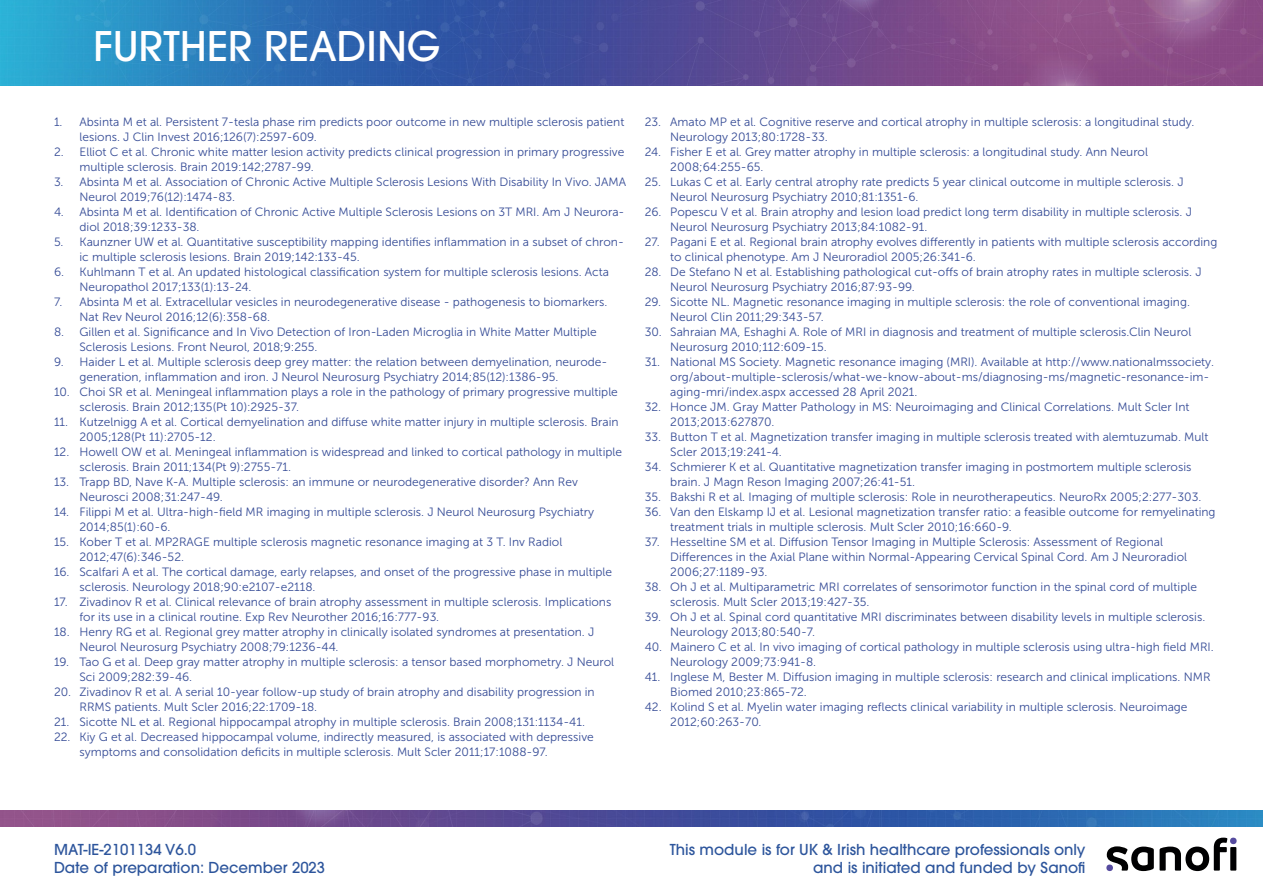
<style>
.page{position:relative;width:1263px;height:893px;background:#fff}
.page>*{position:absolute;margin:0;border:0;box-sizing:border-box;transform-origin:0 0}
.t1{font:500 40.5px "ITC Avant Garde Pro";color:#fff}
.t2{font:500 15px/18px "ITC Avant Garde Pro";color:#2d559c}
.t3{font:12px/15px "Museo Sans 300";color:#354b96}
</style>
<div class="page">
<img style="left:0;top:0;width:1263px;height:85px">
<svg style="left:1107px;top:838px;width:129px;height:33px"></svg>
<img style="left:0;top:810px;width:1263px;height:16px">
<p class="t1" style="left:93px;top:20px;width:349px">FURTHER READING</p>
<p class="t3" style="left:80px;top:114px;width:546px;text-indent:-26px">1. Absinta M et al. Persistent 7-tesla phase rim predicts poor outcome in new multiple sclerosis patient lesions. J Clin Invest 2016;126(7):2597-609.</p>
<p class="t3" style="left:80px;top:144px;width:546px;text-indent:-26px">2. Elliot C et al. Chronic white matter lesion activity predicts clinical progression in primary progressive multiple sclerosis. Brain 2019:142;2787-99.</p>
<p class="t3" style="left:80px;top:174px;width:548px;text-indent:-26px">3. Absinta M et al. Association of Chronic Active Multiple Sclerosis Lesions With Disability In Vivo. JAMA<br>Neurol 2019;76(12):1474-83.</p>
<p class="t3" style="left:80px;top:204px;width:546px;text-indent:-26px">4. Absinta M et al. Identification of Chronic Active Multiple Sclerosis Lesions on 3T MRI. Am J Neurora&shy;diol 2018;39:1233-38.</p>
<p class="t3" style="left:80px;top:234px;width:546px;text-indent:-26px">5. Kaunzner UW et al. Quantitative susceptibility mapping identifies inflammation in a subset of chron&shy;ic multiple sclerosis lesions. Brain 2019;142:133-45.</p>
<p class="t3" style="left:80px;top:264px;width:531px;text-indent:-26px">6. Kuhlmann T et al. An updated histological classification system for multiple sclerosis lesions. Acta<br>Neuropathol 2017;133(1):13-24.</p>
<p class="t3" style="left:80px;top:294px;width:529px;text-indent:-26px">7. Absinta M et al. Extracellular vesicles in neurodegenerative disease - pathogenesis to biomarkers.<br>Nat Rev Neurol 2016;12(6):358-68.</p>
<p class="t3" style="left:80px;top:324px;width:519px;text-indent:-26px">8. Gillen et al. Significance and In Vivo Detection of Iron-Laden Microglia in White Matter Multiple<br>Sclerosis Lesions. Front Neurol, 2018;9:255.</p>
<p class="t3" style="left:80px;top:354px;width:529px;text-indent:-26px">9. Haider L et al. Multiple sclerosis deep grey matter: the relation between demyelination, neurode&shy;generation, inflammation and iron. J Neurol Neurosurg Psychiatry 2014;85(12):1386-95.</p>
<p class="t3" style="left:80px;top:384px;width:540px;text-indent:-26px">10. Choi SR et al. Meningeal inflammation plays a role in the pathology of primary progressive multiple sclerosis. Brain 2012;135(Pt 10):2925-37.</p>
<p class="t3" style="left:80px;top:414px;width:541px;text-indent:-26px">11. Kutzelnigg A et al. Cortical demyelination and diffuse white matter injury in multiple sclerosis. Brain<br>2005;128(Pt 11):2705-12.</p>
<p class="t3" style="left:80px;top:444px;width:544px;text-indent:-26px">12. Howell OW et al. Meningeal inflammation is widespread and linked to cortical pathology in multiple sclerosis. Brain 2011;134(Pt 9):2755-71.</p>
<p class="t3" style="left:80px;top:474px;width:500px;text-indent:-26px">13. Trapp BD, Nave K-A. Multiple sclerosis: an immune or neurodegenerative disorder? Ann Rev<br>Neurosci 2008;31:247-49.</p>
<p class="t3" style="left:80px;top:504px;width:516px;text-indent:-26px">14. Filippi M et al. Ultra-high-field MR imaging in multiple sclerosis. J Neurol Neurosurg Psychiatry<br>2014;85(1):60-6.</p>
<p class="t3" style="left:80px;top:534px;width:484px;text-indent:-26px">15. Kober T et al. MP2RAGE multiple sclerosis magnetic resonance imaging at 3 T. Inv Radiol<br>2012;47(6):346-52.</p>
<p class="t3" style="left:80px;top:564px;width:534px;text-indent:-26px">16. Scalfari A et al. The cortical damage, early relapses, and onset of the progressive phase in multiple sclerosis. Neurology 2018;90:e2107-e2118.</p>
<p class="t3" style="left:80px;top:594px;width:533px;text-indent:-26px">17. Zivadinov R et al. Clinical relevance of brain atrophy assessment in multiple sclerosis. Implications for its use in a clinical routine. Exp Rev Neurother 2016;16:777-93.</p>
<p class="t3" style="left:80px;top:624px;width:516px;text-indent:-26px">18. Henry RG et al. Regional grey matter atrophy in clinically isolated syndromes at presentation. J<br>Neurol Neurosurg Psychiatry 2008;79:1236-44.</p>
<p class="t3" style="left:80px;top:654px;width:536px;text-indent:-26px">19. Tao G et al. Deep gray matter atrophy in multiple sclerosis: a tensor based morphometry. J Neurol<br>Sci 2009;282:39-46.</p>
<p class="t3" style="left:80px;top:684px;width:517px;text-indent:-26px">20. Zivadinov R et al. A serial 10-year follow-up study of brain atrophy and disability progression in<br>RRMS patients. Mult Scler 2016;22:1709-18.</p>
<p class="t3" style="left:54px;top:714px;width:532px">21. Sicotte NL et al. Regional hippocampal atrophy in multiple sclerosis. Brain 2008;131:1134-41.</p>
<p class="t3" style="left:80px;top:729px;width:516px;text-indent:-26px">22. Kiy G et al. Decreased hippocampal volume, indirectly measured, is associated with depressive symptoms and consolidation deficits in multiple sclerosis. Mult Scler 2011;17:1088-97.</p>
<p class="t3" style="left:670px;top:114px;width:526px;text-indent:-26px">23. Amato MP et al. Cognitive reserve and cortical atrophy in multiple sclerosis: a longitudinal study.<br>Neurology 2013;80:1728-33.</p>
<p class="t3" style="left:670px;top:144px;width:479px;text-indent:-26px">24. Fisher E et al. Grey matter atrophy in multiple sclerosis: a longitudinal study. Ann Neurol<br>2008;64:255-65.</p>
<p class="t3" style="left:670px;top:174px;width:515px;text-indent:-26px">25. Lukas C et al. Early central atrophy rate predicts 5 year clinical outcome in multiple sclerosis. J<br>Neurol Neurosurg Psychiatry 2010;81:1351-6.</p>
<p class="t3" style="left:670px;top:204px;width:523px;text-indent:-26px">26. Popescu V et al. Brain atrophy and lesion load predict long term disability in multiple sclerosis. J<br>Neurol Neurosurg Psychiatry 2013;84:1082-91.</p>
<p class="t3" style="left:670px;top:234px;width:549px;text-indent:-26px">27. Pagani E et al. Regional brain atrophy evolves differently in patients with multiple sclerosis according to clinical phenotype. Am J Neuroradiol 2005;26:341-6.</p>
<p class="t3" style="left:670px;top:264px;width:533px;text-indent:-26px">28. De Stefano N et al. Establishing pathological cut-offs of brain atrophy rates in multiple sclerosis. J<br>Neurol Neurosurg Psychiatry 2016;87:93-99.</p>
<p class="t3" style="left:670px;top:294px;width:521px;text-indent:-26px">29. Sicotte NL. Magnetic resonance imaging in multiple sclerosis: the role of conventional imaging.<br>Neurol Clin 2011;29:343-57.</p>
<p class="t3" style="left:670px;top:324px;width:522px;text-indent:-26px">30. Sahraian MA, Eshaghi A. Role of MRI in diagnosis and treatment of multiple sclerosis.Clin Neurol<br>Neurosurg 2010;112:609-15.</p>
<p class="t3" style="left:670px;top:354px;width:545px;text-indent:-26px">31. National MS Society. Magnetic resonance imaging (MRI). Available at http://www.nationalmssociety. org/about-multiple-sclerosis/what-we-know-about-ms/diagnosing-ms/magnetic-resonance-im&shy;aging-mri/index.aspx accessed 28 April 2021.</p>
<p class="t3" style="left:670px;top:399px;width:521px;text-indent:-26px">32. Honce JM. Gray Matter Pathology in MS: Neuroimaging and Clinical Correlations. Mult Scler Int<br>2013;2013:627870.</p>
<p class="t3" style="left:670px;top:429px;width:540px;text-indent:-26px">33. Button T et al. Magnetization transfer imaging in multiple sclerosis treated with alemtuzumab. Mult<br>Scler 2013;19:241-4.</p>
<p class="t3" style="left:670px;top:459px;width:523px;text-indent:-26px">34. Schmierer K et al. Quantitative magnetization transfer imaging in postmortem multiple sclerosis brain. J Magn Reson Imaging 2007;26:41-51.</p>
<p class="t3" style="left:645px;top:489px;width:558px">35. Bakshi R et al. Imaging of multiple sclerosis: Role in neurotherapeutics. NeuroRx 2005;2:277-303.</p>
<p class="t3" style="left:670px;top:504px;width:547px;text-indent:-26px">36. Van den Elskamp IJ et al. Lesional magnetization transfer ratio: a feasible outcome for remyelinating treatment trials in multiple sclerosis. Mult Scler 2010;16:660-9.</p>
<p class="t3" style="left:670px;top:534px;width:518px;text-indent:-26px">37. Hesseltine SM et al. Diffusion Tensor Imaging in Multiple Sclerosis: Assessment of Regional<br>Differences in the Axial Plane within Normal-Appearing Cervical Spinal Cord. Am J Neuroradiol<br>2006;27:1189-93.</p>
<p class="t3" style="left:670px;top:579px;width:528px;text-indent:-26px">38. Oh J et al. Multiparametric MRI correlates of sensorimotor function in the spinal cord of multiple sclerosis. Mult Scler 2013;19:427-35.</p>
<p class="t3" style="left:670px;top:609px;width:536px;text-indent:-26px">39. Oh J et al. Spinal cord quantitative MRI discriminates between disability levels in multiple sclerosis.<br>Neurology 2013;80:540-7.</p>
<p class="t3" style="left:670px;top:639px;width:545px;text-indent:-26px">40. Mainero C et al. In vivo imaging of cortical pathology in multiple sclerosis using ultra-high field MRI.<br>Neurology 2009;73:941-8.</p>
<p class="t3" style="left:670px;top:669px;width:542px;text-indent:-26px">41. Inglese M, Bester M. Diffusion imaging in multiple sclerosis: research and clinical implications. NMR<br>Biomed 2010;23:865-72.</p>
<p class="t3" style="left:670px;top:699px;width:519px;text-indent:-26px">42. Kolind S et al. Myelin water imaging reflects clinical variability in multiple sclerosis. Neuroimage<br>2012;60:263-70.</p>
<p class="t2" style="left:54px;top:840px;width:273px">MAT-IE-2101134 V6.0<br>Date of preparation: December 2023</p>
<p class="t2" style="left:670px;top:840px;width:417px">This module is for UK &amp; Irish healthcare professionals only</p>
<p class="t2" style="left:813px;top:858px;width:274px">and is initiated and funded by Sanofi</p>
</div>
